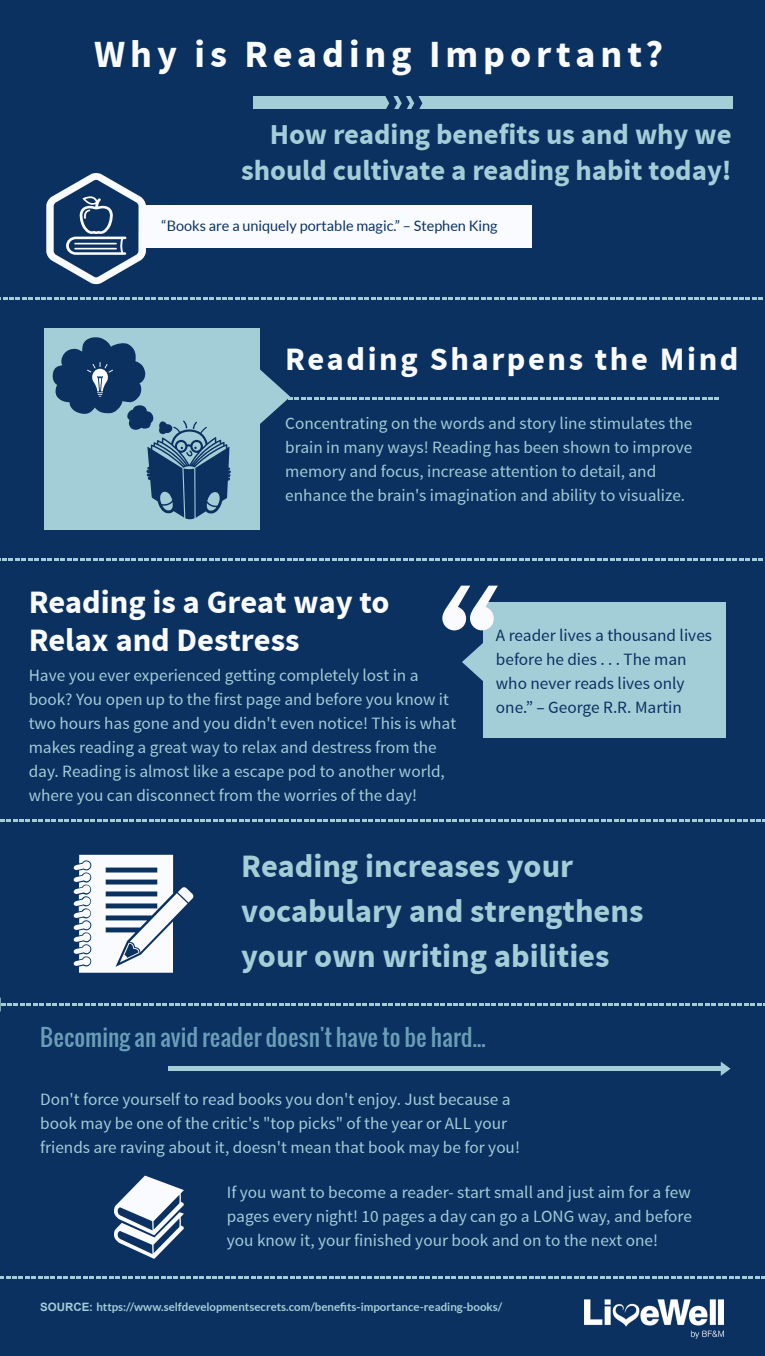
<style>
.page{position:relative;width:765px;height:1356px;background:#fff}
.page>*{position:absolute;margin:0;border:0;box-sizing:border-box;transform-origin:0 0}
.t1{font:700 38.25px "Source Sans Pro";letter-spacing:.125em;color:#fafbff}
.t2{font:700 32.5px/45px "Source Sans Pro";color:#a3ced8}
.t3{font:700 32.5px/38.2px "Source Sans Pro";color:#fafbff}
.t4{font:700 32.5px "Source Sans Pro";letter-spacing:.08em;color:#fafbff}
.t5{font:700 28.75px/36.4px "Source Sans Pro";color:#a3ced8;text-align:right}
.t6{font:23px "Oswald";color:#6b9db7}
.t7{font:17.25px/23.9px "Source Sans Pro";color:#a3ced8}
.t8{font:17.25px/23.9px "Source Sans Pro";color:#0a3160}
.t9{font:14.5px "Lato";color:#0a3160}
.t10{font:700 11.5px "Lato";color:#a3ced8}
.s1{font-family:"Arial"}
</style>
<div class="page">
<div style="left:0;top:0;width:765px;height:302px;background:#0a3160"></div>
<div style="left:141px;top:205px;width:391px;height:42px;background:#fafbff"></div>
<div style="left:253px;top:96px;width:479px;height:12px;background:#a3ced8"></div>
<svg style="left:379px;top:96px;width:43px;height:13px"></svg>
<svg style="left:46px;top:173px;width:100px;height:111px"></svg>
<svg style="left:0;top:297px;width:763px;height:2px"></svg>
<div style="left:0;top:302px;width:765px;height:271px;background:#0a3160"></div>
<div style="left:44px;top:328px;width:215px;height:201px;background:#a3ced8"></div>
<svg style="left:0;top:558px;width:763px;height:2px"></svg>
<svg style="left:53px;top:337px;width:666px;height:182px"></svg>
<div style="left:0;top:573px;width:765px;height:267px;background:#0a3160"></div>
<svg style="left:0;top:819px;width:765px;height:2px"></svg>
<div style="left:484px;top:602px;width:242px;height:135px;background:#a3ced8"></div>
<svg style="left:462px;top:639px;width:22px;height:45px"></svg>
<svg style="left:442px;top:585px;width:56px;height:45px"></svg>
<div style="left:0;top:840px;width:765px;height:515px;background:#0a3160"></div>
<hr style="left:169px;top:1066px;width:22px;height:4px;background:#a3ced8">
<hr style="left:190px;top:1066px;width:22px;height:4px;background:#a3ced8">
<hr style="left:212px;top:1066px;width:22px;height:4px;background:#a3ced8">
<hr style="left:234px;top:1066px;width:22px;height:4px;background:#a3ced8">
<hr style="left:256px;top:1066px;width:22px;height:4px;background:#a3ced8">
<hr style="left:278px;top:1066px;width:22px;height:4px;background:#a3ced8">
<hr style="left:300px;top:1066px;width:22px;height:4px;background:#a3ced8">
<hr style="left:322px;top:1066px;width:22px;height:4px;background:#a3ced8">
<hr style="left:344px;top:1066px;width:22px;height:4px;background:#a3ced8">
<hr style="left:366px;top:1066px;width:22px;height:4px;background:#a3ced8">
<hr style="left:388px;top:1066px;width:22px;height:4px;background:#a3ced8">
<hr style="left:410px;top:1066px;width:22px;height:4px;background:#a3ced8">
<hr style="left:432px;top:1066px;width:22px;height:4px;background:#a3ced8">
<hr style="left:454px;top:1066px;width:22px;height:4px;background:#a3ced8">
<hr style="left:476px;top:1066px;width:22px;height:4px;background:#a3ced8">
<hr style="left:498px;top:1066px;width:22px;height:4px;background:#a3ced8">
<hr style="left:520px;top:1066px;width:22px;height:4px;background:#a3ced8">
<hr style="left:542px;top:1066px;width:22px;height:4px;background:#a3ced8">
<hr style="left:564px;top:1066px;width:22px;height:4px;background:#a3ced8">
<hr style="left:586px;top:1066px;width:22px;height:4px;background:#a3ced8">
<hr style="left:607px;top:1066px;width:23px;height:4px;background:#a3ced8">
<hr style="left:629px;top:1066px;width:22px;height:4px;background:#a3ced8">
<hr style="left:651px;top:1066px;width:22px;height:4px;background:#a3ced8">
<hr style="left:673px;top:1066px;width:22px;height:4px;background:#a3ced8">
<hr style="left:695px;top:1066px;width:22px;height:4px;background:#a3ced8">
<svg style="left:717px;top:1061px;width:14px;height:14px"></svg>
<svg style="left:114px;top:1175px;width:70px;height:83px"></svg>
<svg style="left:0;top:997px;width:765px;height:14px"></svg>
<svg style="left:0;top:1276px;width:765px;height:2px"></svg>
<svg style="left:74px;top:854px;width:119px;height:118px"></svg>
<img style="left:584px;top:1299px;width:140px;height:40px">
<h1 class="t1" style="left:94px;top:30px;width:570px">Why is Reading Important?</h1>
<h3 class="t5" style="left:241px;top:117px;width:492px">How reading benefits us and why we should cultivate a reading habit today!</h3>
<p class="t9" style="left:162px;top:218px;width:338px">“Books are a uniquely portable magic.” – Stephen King</p>
<h2 class="t4" style="left:285px;top:338px;width:455px">Reading Sharpens the Mind</h2>
<p class="t7" style="left:285px;top:412px;width:409px">Concentrating on the words and story line stimulates the brain in many ways! Reading has been shown to improve memory and focus, increase attention to detail, and enhance the brain's imagination and ability to visualize.</p>
<h2 class="t3" style="left:29px;top:584px;width:362px">Reading is a Great way to<br>Relax and Destress</h2>
<p class="t7" style="left:29px;top:664px;width:429px">Have you ever experienced getting completely lost in a book? You open up to the first page and before you know it two hours has gone and you didn't even notice! This is what makes reading a great way to relax and destress from the day. Reading is almost like a escape pod to another world, where you can disconnect from the worries of the day!</p>
<p class="t8" style="left:496px;top:624px;width:218px">A reader lives a thousand lives before he dies . . . The man who never reads lives only one.” – George R.R. Martin</p>
<h2 class="t2" style="left:241px;top:844px;width:404px">Reading increases your vocabulary and strengthens your own writing abilities</h2>
<h3 class="t6" style="left:40px;top:1019px;width:447px">Becoming an avid reader doesn't have to be hard...</h3>
<p class="t7" style="left:40px;top:1087px;width:481px">Don't force yourself to read books you don't enjoy. Just because a book may be one of the critic's "top picks" of the year or ALL your friends are raving about it, doesn't mean that book may be for you!</p>
<p class="t7" style="left:227px;top:1180px;width:467px;text-align:justify">If you want to become a reader- start small and just aim for a few pages every night! 10 pages a day can go a LONG way, and before you know it, your finished your book and on to the next one!</p>
<p class="t10" style="left:40px;top:1299px;width:464px"><span class="s1">SOURCE:</span> https://www.selfdevelopmentsecrets.com/benefits-importance-reading-books/</p>
</div>
